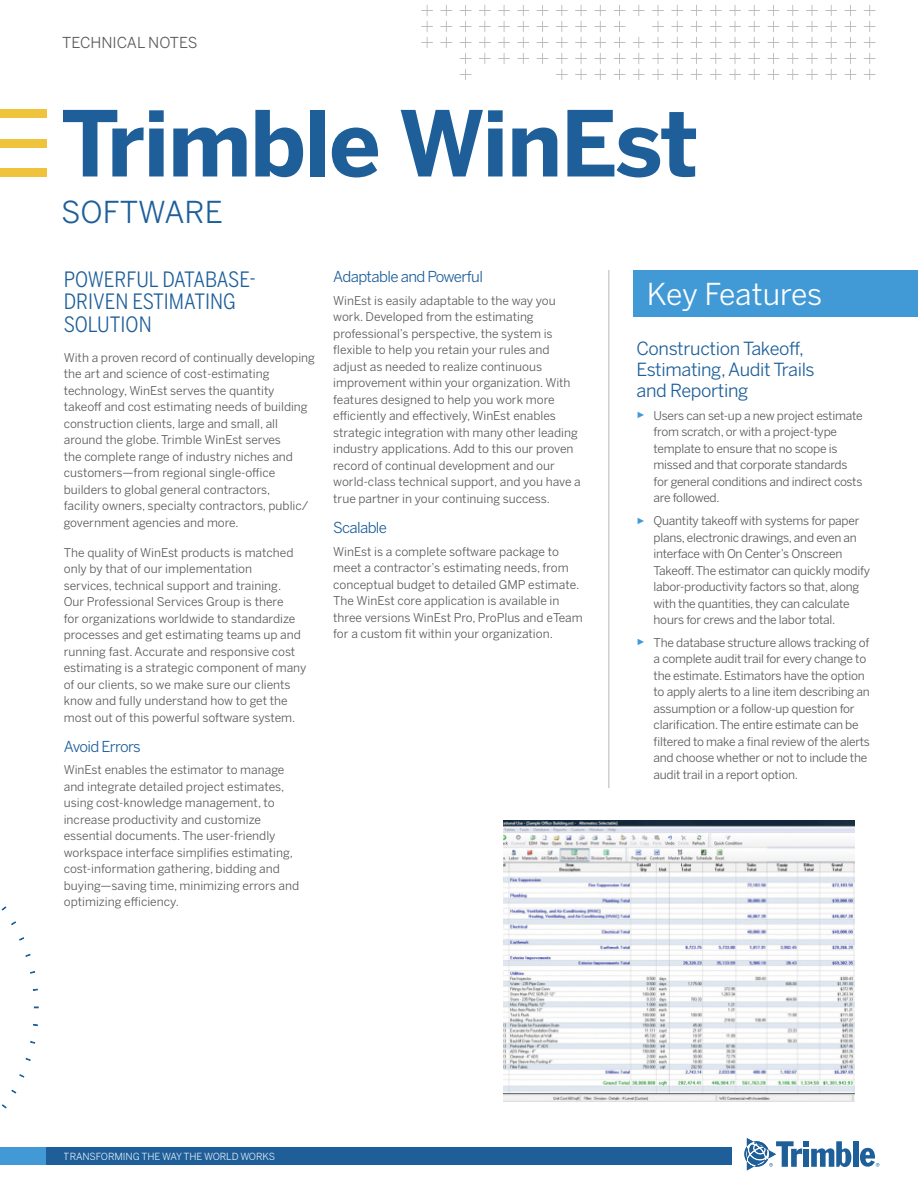
<style>
.page{position:relative;width:918px;height:1188px;background:#fff}
.page>*{position:absolute;margin:0;border:0;box-sizing:border-box;transform-origin:0 0}
.t1{font:700 90px "Benton Sans";letter-spacing:-.02em;color:#1e5f9a}
.t2{font:30px "Benton Sans";letter-spacing:-.01em;color:#fff}
.t3{font:30px "Benton Sans";color:#1e5f9a}
.t4{font:21px/22.5px "Benton Sans Condensed";color:#1e5f9a}
.t5{font:18px/21px "Benton Sans";letter-spacing:-.02em;color:#1e5f9a}
.t6{font:15px "Benton Sans";letter-spacing:-.04em;color:#1e5f9a}
.t7{font:15px "Benton Sans";color:#59595b}
.t8{font:12px/16.5px "Benton Sans";color:#59595b}
.t9{font:12px/16.5px "Benton Sans";letter-spacing:-.02em;color:#59595b}
.t10{font:9.75px "Benton Sans";letter-spacing:-.01em;color:#fff}
.s1{font-family:"Arial";font-size:9px;color:#4199d6}
</style>
<div class="page">
<svg style="left:421px;top:5px;width:455px;height:75px"></svg>
<div style="left:0;top:110px;width:47px;height:8px;background:#efc33b"></div>
<div style="left:0;top:139px;width:47px;height:8px;background:#efc33b"></div>
<div style="left:0;top:168px;width:47px;height:8px;background:#efc33b"></div>
<div style="left:853px;top:1141px;width:5px;height:26px;background:#1e5f9a"></div>
<svg style="left:744px;top:1138px;width:107px;height:32px"></svg>
<svg style="left:860px;top:1148px;width:19px;height:19px"></svg>
<div style="left:0;top:1147px;width:730px;height:18px;background:#4199d6"></div>
<div style="left:47px;top:1147px;width:685px;height:18px;background:#1e5f9a"></div>
<div style="left:633px;top:270px;width:285px;height:47px;background:#4199d6"></div>
<hr style="left:608px;top:270px;width:2px;height:518px;background:#d0cfd0">
<svg style="left:30px;top:1041px;width:5px;height:3px"></svg>
<svg style="left:25px;top:1058px;width:6px;height:3px"></svg>
<svg style="left:19px;top:1074px;width:6px;height:4px"></svg>
<svg style="left:11px;top:1089px;width:6px;height:5px"></svg>
<svg style="left:2px;top:1104px;width:5px;height:5px"></svg>
<svg style="left:1px;top:906px;width:6px;height:5px"></svg>
<svg style="left:11px;top:921px;width:5px;height:4px"></svg>
<svg style="left:19px;top:937px;width:5px;height:4px"></svg>
<svg style="left:25px;top:954px;width:6px;height:3px"></svg>
<svg style="left:30px;top:971px;width:5px;height:3px"></svg>
<svg style="left:33px;top:988px;width:5px;height:3px"></svg>
<img style="left:503px;top:821px;width:351px;height:280px">
<p class="t7" style="left:62px;top:34px;width:137px">TECHNICAL NOTES</p>
<h1 class="t1" style="left:61px;top:87px;width:639px">Trimble WinEst</h1>
<h2 class="t3" style="left:61px;top:194px;width:163px">SOFTWARE</h2>
<h3 class="t4" style="left:64px;top:268px;width:194px">POWERFUL DATABASE-<br>DRIVEN ESTIMATING<br>SOLUTION</h3>
<p class="t8" style="left:64px;top:349px;width:253px">With a proven record of continually developing the art and science of cost-estimating technology, WinEst serves the quantity takeoff and cost estimating needs of building construction clients, large and small, all around the globe. Trimble WinEst serves<br>the complete range of industry niches and customers—from regional single-office builders to global general contractors,<br>facility owners, specialty contractors, public/ government agencies and more.</p>
<p class="t8" style="left:64px;top:544px;width:244px">The quality of WinEst products is matched only by that of our implementation<br>services, technical support and training.<br>Our Professional Services Group is there<br>for organizations worldwide to standardize processes and get estimating teams up and running fast. Accurate and responsive cost estimating is a strategic component of many of our clients, so we make sure our clients know and fully understand how to get the most out of this powerful software system.</p>
<p class="t6" style="left:64px;top:737px;width:78px">Avoid Errors</p>
<p class="t8" style="left:64px;top:762px;width:237px">WinEst enables the estimator to manage and integrate detailed project estimates, using cost-knowledge management, to increase productivity and customize essential documents. The user-friendly workspace interface simplifies estimating, cost-information gathering, bidding and buying—saving time, minimizing errors and optimizing efficiency.</p>
<p class="t6" style="left:333px;top:267px;width:151px">Adaptable and Powerful</p>
<p class="t8" style="left:333px;top:292px;width:249px">WinEst is easily adaptable to the way you work. Developed from the estimating professional’s perspective, the system is flexible to help you retain your rules and adjust as needed to realize continuous improvement within your organization. With features designed to help you work more efficiently and effectively, WinEst enables strategic integration with many other leading industry applications. Add to this our proven record of continual development and our world-class technical support, and you have a true partner in your continuing success.</p>
<p class="t6" style="left:333px;top:518px;width:55px">Scalable</p>
<p class="t8" style="left:333px;top:543px;width:251px">WinEst is a complete software package to meet a contractor’s estimating needs, from conceptual budget to detailed GMP estimate.<br>The WinEst core application is available in three versions WinEst Pro, ProPlus and eTeam for a custom fit within your organization.</p>
<h2 class="t2" style="left:647px;top:276px;width:177px">Key Features</h2>
<h3 class="t5" style="left:637px;top:338px;width:180px">Construction Takeoff,<br>Estimating, Audit Trails and Reporting</h3>
<p class="t9" style="left:654px;top:407px;width:211px;text-indent:-17px"><span class="s1">►</span> Users can set-up a new project estimate from scratch, or with a project-type template to ensure that no scope is missed and that corporate standards for general conditions and indirect costs are followed.</p>
<p class="t9" style="left:654px;top:513px;width:218px;text-indent:-17px"><span class="s1">►</span> Quantity takeoff with systems for paper plans, electronic drawings, and even an interface with On Center’s Onscreen Takeoff. The estimator can quickly modify labor-productivity factors so that, along with the quantities, they can calculate hours for crews and the labor total.</p>
<p class="t9" style="left:654px;top:634px;width:218px;text-indent:-17px"><span class="s1">►</span> The database structure allows tracking of a complete audit trail for every change to the estimate. Estimators have the option to apply alerts to a line item describing an assumption or a follow-up question for clarification. The entire estimate can be filtered to make a final review of the alerts and choose whether or not to include the audit trail in a report option.</p>
<p class="t10" style="left:64px;top:1150px;width:213px">TRANSFORMING THE WAY THE WORLD WORKS</p>
</div>
